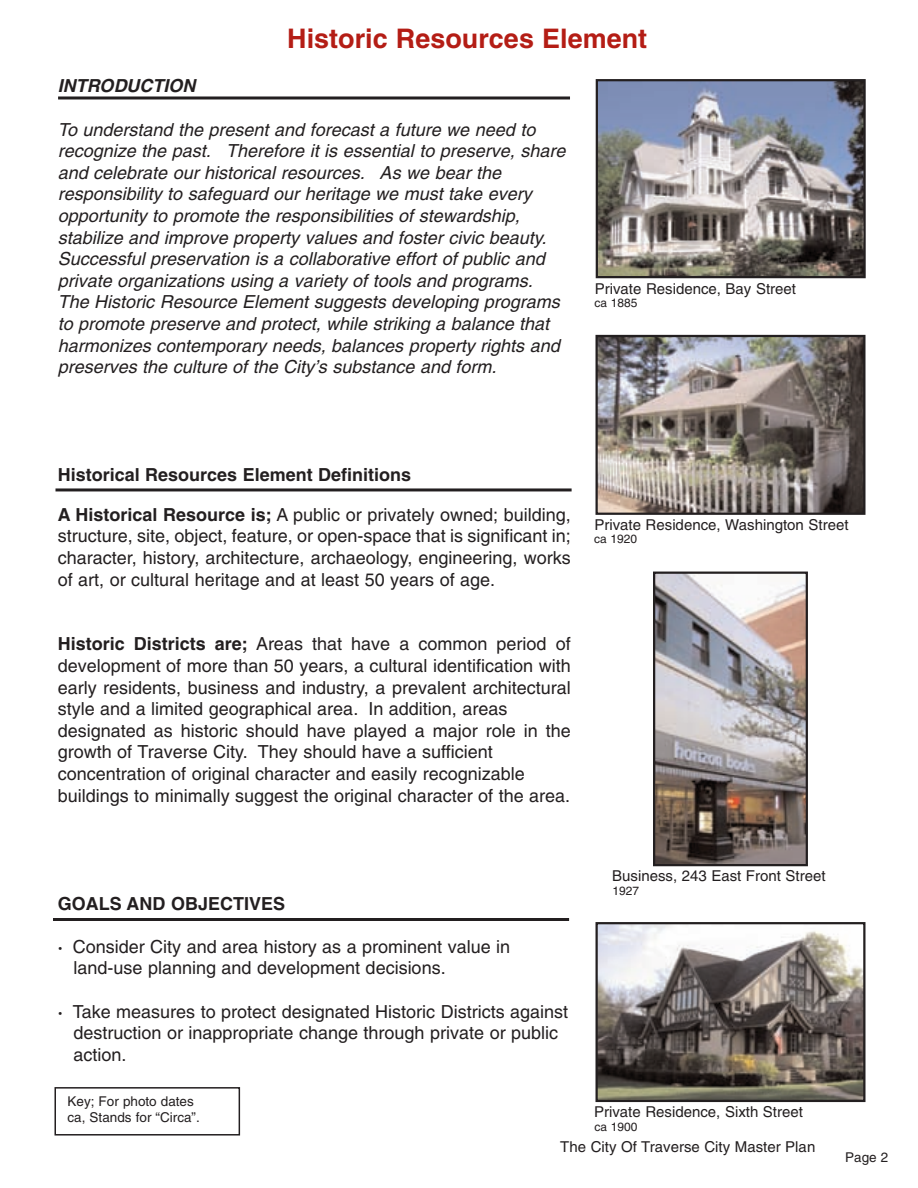
<style>
.page{position:relative;width:918px;height:1188px;background:#fff}
.page>*{position:absolute;margin:0;border:0;box-sizing:border-box;transform-origin:0 0}
.t1{font:700 27px "Helvetica";color:#b41d15}
.t2{font:18px/21.6px "Helvetica";color:#231f20}
.t3{font:italic 18px/21.6px "Helvetica";color:#231f20}
.t4{font:700 18px/39.6px "Helvetica";color:#231f20}
.t5{font:italic 700 18px "Helvetica";color:#231f20}
.t6{font:15px "Helvetica";color:#231f20}
.t7{font:13.5px/16.2px "Helvetica";color:#231f20}
.t8{font:12px "Helvetica";color:#231f20}
.s1{font-weight:400}
.s2{font-weight:700}
</style>
<div class="page">
<div style="left:54px;top:1087px;width:186px;height:49px;border:2px solid #231f20"></div>
<img style="left:599px;top:82px;width:264px;height:193px">
<div style="left:596px;top:79px;width:270px;height:199px;border:2px solid #231f20"></div>
<img style="left:599px;top:925px;width:264px;height:174px">
<div style="left:596px;top:922px;width:270px;height:180px;border:2px solid #231f20"></div>
<img style="left:656px;top:575px;width:149px;height:288px">
<div style="left:653px;top:572px;width:155px;height:294px;border:2px solid #231f20"></div>
<hr style="left:58px;top:96px;width:512px;height:3px;background:#231f20">
<hr style="left:56px;top:488px;width:516px;height:3px;background:#231f20">
<img style="left:599px;top:338px;width:264px;height:174px">
<div style="left:596px;top:335px;width:270px;height:180px;border:2px solid #231f20"></div>
<hr style="left:53px;top:918px;width:516px;height:3px;background:#231f20">
<p class="t1" style="left:287px;top:28px;width:362px">Historic Resources Element</p>
<p class="t5" style="left:58px;top:79px;width:139px">INTRODUCTION</p>
<p class="t3" style="left:58px;top:120px;width:509px">To understand the present and forecast a future we need to recognize the past. Therefore it is essential to preserve, share and celebrate our historical resources. As we bear the responsibility to safeguard our heritage we must take every opportunity to promote the responsibilities of stewardship, stabilize and improve property values and foster civic beauty.<br>Successful preservation is a collaborative effort of public and private organizations using a variety of tools and programs.<br>The Historic Resource Element suggests developing programs to promote preserve and protect, while striking a balance that harmonizes contemporary needs, balances property rights and preserves the culture of the City’s substance and form.</p>
<p class="t6" style="left:595px;top:283px;width:203px">Private Residence, Bay Street</p>
<p class="t8" style="left:595px;top:298px;width:45px">ca 1885</p>
<p class="t4" style="left:58px;top:456px;width:515px">Historical Resources Element Definitions<br>A Historical Resource is; <span class="s1">A public or privately owned; building,</span></p>
<p class="t2" style="left:58px;top:527px;width:515px;text-align:justify">structure, site, object, feature, or open-space that is significant in; character, history, architecture, archaeology, engineering, works of art, or cultural heritage and at least 50 years of age.</p>
<p class="t2" style="left:58px;top:635px;width:515px"><span class="s2">Historic Districts are;</span> Areas that have a common period of development of more than 50 years, a cultural identification with early residents, business and industry, a prevalent architectural style and a limited geographical area. In addition, areas designated as historic should have played a major role in the growth of Traverse City. They should have a sufficient concentration of original character and easily recognizable buildings to minimally suggest the original character of the area.</p>
<p class="t6" style="left:594px;top:519px;width:256px">Private Residence, Washington Street</p>
<p class="t8" style="left:594px;top:535px;width:45px">ca 1920</p>
<p class="t4" style="left:58px;top:885px;width:229px">GOALS AND OBJECTIVES</p>
<p class="t2" style="left:74px;top:937px;width:438px;text-indent:-16px"><span class="s2">·</span> Consider City and area history as a prominent value in land-use planning and development decisions.</p>
<p class="t2" style="left:74px;top:1002px;width:496px;text-indent:-16px"><span class="s2">·</span> Take measures to protect designated Historic Districts against destruction or inappropriate change through private or public action.</p>
<p class="t6" style="left:612px;top:871px;width:215px">Business, 243 East Front Street</p>
<p class="t8" style="left:612px;top:886px;width:28px">1927</p>
<p class="t7" style="left:67px;top:1094px;width:134px">Key; For photo dates ca, Stands for “Circa”.</p>
<p class="t6" style="left:594px;top:1106px;width:210px">Private Residence, Sixth Street</p>
<p class="t6" style="left:560px;top:1141px;width:257px">The City Of Traverse City Master Plan</p>
<p class="t8" style="left:595px;top:1122px;width:45px">ca 1900</p>
<p class="t7" style="left:845px;top:1150px;width:45px">Page 2</p>
</div>
